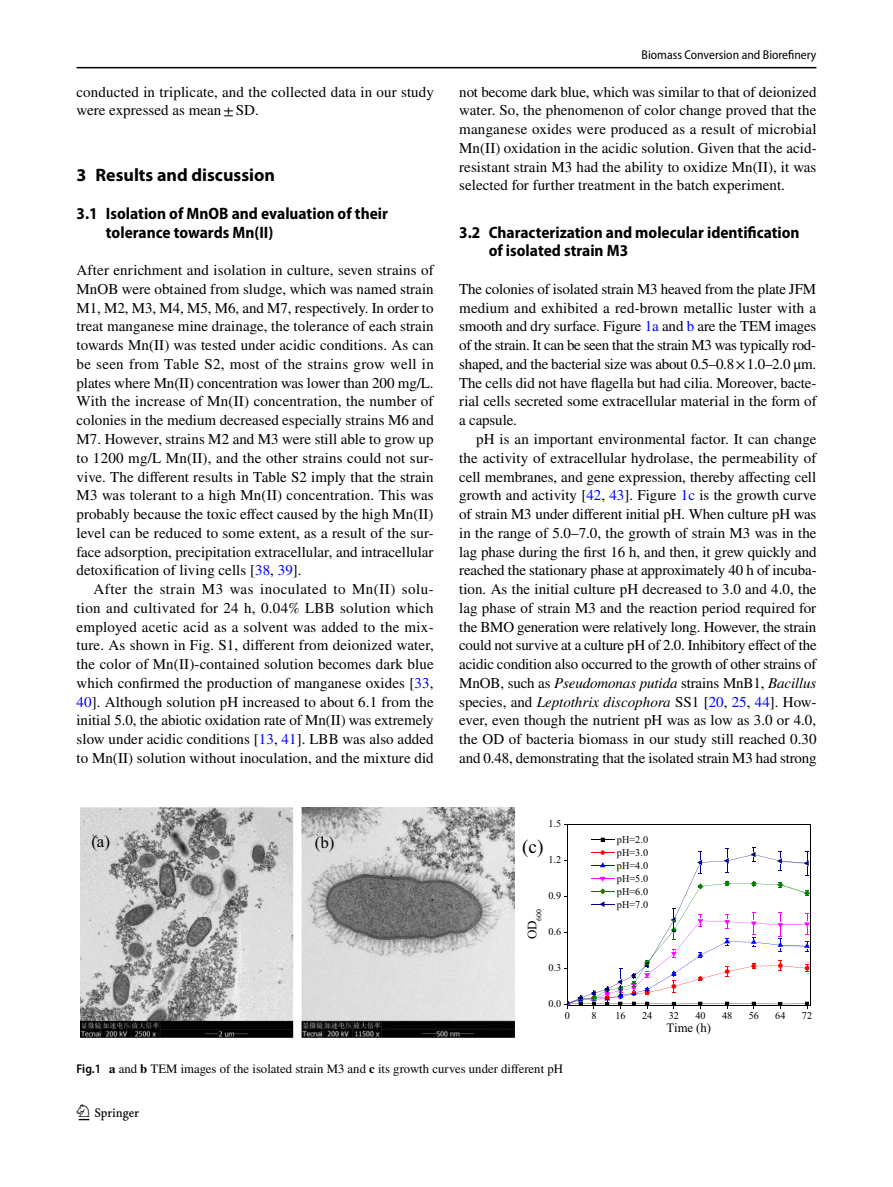
<style>
.page{position:relative;width:893px;height:1187px;background:#fff}
.page>*{position:absolute;margin:0;border:0;box-sizing:border-box;transform-origin:0 0}
.t1{font:22.5px "Springnew Regular 2";color:#000}
.t2{font:19.5px "Times New Roman PSMT2";color:#000}
.t3{font:700 18px "Myriad Pro";color:#000}
.t4{font:16.95px "Times New Roman PSMT2";color:#000}
.t5{font:700 semi-condensed 16.5px/18.8px "Myriad Pro";color:#000}
.t6{font:15px/18.8px "STIX";letter-spacing:.005em;color:#000;text-align:justify}
.t7{font:12.9px "Times New Roman PSMT2";color:#000}
.t8{font:12.75px "STIX";color:#000}
.t9{font:semi-condensed 12.75px "Myriad Pro";color:#000}
.t10{font:12.75px "Times New Roman PSMT2";color:#000}
.t11{font:10.35px "Times New Roman";color:#000}
.t12{font:10.35px/12.9px "Times New Roman PSMT2";color:#000;text-align:justify}
.t13{font:7.8px "Times New Roman PSMT2";color:#000}
.s1{color:#00f}
.s2{font-style:italic}
.s3{font-family:"Myriad Pro";font-weight:600;font-stretch:semi-condensed}
.s4{font-weight:700}
</style>
<div class="page">
<hr style="left:77px;top:67px;width:739px;height:1px;background:#000">
<img style="left:81px;top:807px;width:433px;height:230px">
<hr style="left:567px;top:824px;width:1px;height:181px;background:#000">
<hr style="left:567px;top:824px;width:243px;height:1px;background:#000">
<hr style="left:810px;top:824px;width:1px;height:181px;background:#000">
<svg style="left:591px;top:837px;width:23px;height:4px"></svg>
<svg style="left:564px;top:847px;width:246px;height:161px"></svg>
<p class="t6" style="left:77px;top:83px;width:359px">conducted in triplicate, and the collected data in our study were expressed as mean±SD.</p>
<p class="t3" style="left:77px;top:163px;width:200px">3 Results and discussion</p>
<p class="t5" style="left:106px;top:204px;width:283px;text-indent:-29px">3.1 Isolation of MnOB and evaluation of their tolerance towards Mn(II)</p>
<p class="t6" style="left:77px;top:262px;width:359px">After enrichment and isolation in culture, seven strains of MnOB were obtained from sludge, which was named strain M1, M2, M3, M4, M5, M6, and M7, respectively. In order to treat manganese mine drainage, the tolerance of each strain towards Mn(II) was tested under acidic conditions. As can be seen from Table S2, most of the strains grow well in plates where Mn(II) concentration was lower than 200 mg/L.<br>With the increase of Mn(II) concentration, the number of colonies in the medium decreased especially strains M6 and M7. However, strains M2 and M3 were still able to grow up to 1200 mg/L Mn(II), and the other strains could not sur&shy;vive. The different results in Table S2 imply that the strain M3 was tolerant to a high Mn(II) concentration. This was probably because the toxic effect caused by the high Mn(II) level can be reduced to some extent, as a result of the sur&shy;face adsorption, precipitation extracellular, and intracellular detoxification of living cells [<span class="s1">38</span>, <span class="s1">39</span>].</p>
<p class="t6" style="left:77px;top:580px;width:359px;text-indent:17px">After the strain M3 was inoculated to Mn(II) solu&shy;tion and cultivated for 24 h, 0.04% LBB solution which employed acetic acid as a solvent was added to the mix&shy;ture. As shown in Fig. S1, different from deionized water, the color of Mn(II)-contained solution becomes dark blue which confirmed the production of manganese oxides [<span class="s1">33</span>, <span class="s1">40</span>]. Although solution pH increased to about 6.1 from the initial 5.0, the abiotic oxidation rate of Mn(II) was extremely slow under acidic conditions [<span class="s1">13</span>, <span class="s1">41</span>]. LBB was also added to Mn(II) solution without inoculation, and the mixture did</p>
<p class="t4" style="left:91px;top:830px;width:20px">(a)</p>
<p class="t4" style="left:315px;top:831px;width:21px">(b)</p>
<p class="t9" style="left:642px;top:48px;width:176px">Biomass Conversion and Biorefinery</p>
<p class="t6" style="left:459px;top:83px;width:359px">not become dark blue, which was similar to that of deionized water. So, the phenomenon of color change proved that the manganese oxides were produced as a result of microbial Mn(II) oxidation in the acidic solution. Given that the acid&shy;resistant strain M3 had the ability to oxidize Mn(II), it was selected for further treatment in the batch experiment.</p>
<p class="t5" style="left:489px;top:223px;width:312px;text-indent:-29px">3.2 Characterization and molecular identification of isolated strain M3</p>
<p class="t6" style="left:459px;top:280px;width:359px">The colonies of isolated strain M3 heaved from the plate JFM medium and exhibited a red-brown metallic luster with a smooth and dry surface. Figure <span class="s1">1a</span> and <span class="s1">b</span> are the TEM images of the strain. It can be seen that the strain M3 was typically rod&shy;shaped, and the bacterial size was about 0.5–0.8×1.0–2.0 μm.<br>The cells did not have flagella but had cilia. Moreover, bacte&shy;rial cells secreted some extracellular material in the form of a capsule.</p>
<p class="t6" style="left:459px;top:430px;width:359px;text-indent:17px">pH is an important environmental factor. It can change the activity of extracellular hydrolase, the permeability of cell membranes, and gene expression, thereby affecting cell growth and activity [<span class="s1">42</span>, <span class="s1">43</span>]. Figure <span class="s1">1c</span> is the growth curve of strain M3 under different initial pH. When culture pH was in the range of 5.0–7.0, the growth of strain M3 was in the lag phase during the first 16 h, and then, it grew quickly and reached the stationary phase at approximately 40 h of incuba&shy;tion. As the initial culture pH decreased to 3.0 and 4.0, the lag phase of strain M3 and the reaction period required for the BMO generation were relatively long. However, the strain could not survive at a culture pH of 2.0. Inhibitory effect of the acidic condition also occurred to the growth of other strains of MnOB, such as <span class="s2">Pseudomonas putida</span> strains MnB1, <span class="s2">Bacillus </span>species, and <span class="s2">Leptothrix discophora</span> SS1 [<span class="s1">20</span>, <span class="s1">25</span>, <span class="s1">44</span>]. How&shy;ever, even though the nutrient pH was as low as 3.0 or 4.0, the OD of bacteria biomass in our study still reached 0.30 and 0.48, demonstrating that the isolated strain M3 had strong</p>
<p class="t11" style="left:548px;top:816px;width:14px">1.5</p>
<h2 class="t2" style="left:522px;top:833px;width:23px">(c)</h2>
<p class="t11" style="left:548px;top:852px;width:14px">1.2</p>
<p class="t11" style="left:548px;top:888px;width:14px">0.9</p>
<p class="t13" style="left:534px;top:920px;width:13px;rotate:-90deg">006</p>
<p class="t7" style="left:523px;top:939px;width:20px;rotate:-90deg">OD</p>
<p class="t11" style="left:548px;top:924px;width:14px">0.6</p>
<p class="t11" style="left:548px;top:960px;width:14px">0.3</p>
<p class="t11" style="left:548px;top:996px;width:14px">0.0</p>
<p class="t12" style="left:617px;top:833px;width:33px">pH=2.0 pH=3.0 pH=4.0 pH=5.0 pH=6.0 pH=7.0</p>
<p class="t11" style="left:565px;top:1008px;width:7px">0</p>
<p class="t11" style="left:591px;top:1008px;width:7px">8</p>
<p class="t11" style="left:615px;top:1008px;width:12px">16</p>
<p class="t11" style="left:642px;top:1008px;width:12px">24</p>
<p class="t11" style="left:669px;top:1008px;width:12px">32</p>
<p class="t11" style="left:695px;top:1008px;width:12px">40</p>
<p class="t11" style="left:722px;top:1008px;width:12px">48</p>
<p class="t11" style="left:749px;top:1008px;width:12px">56</p>
<p class="t11" style="left:775px;top:1008px;width:12px">64</p>
<p class="t11" style="left:802px;top:1008px;width:12px">72</p>
<p class="t10" style="left:667px;top:1018px;width:46px">Time (h)</p>
<p class="t8" style="left:77px;top:1059px;width:488px"><span class="s3">Fig.1</span> <span class="s4">a</span> and <span class="s4">b</span> TEM images of the isolated strain M3 and <span class="s4">c</span> its growth curves under different pH</p>
<h1 class="t1" style="left:79px;top:1104px;width:62px">1 3</h1>
</div>
